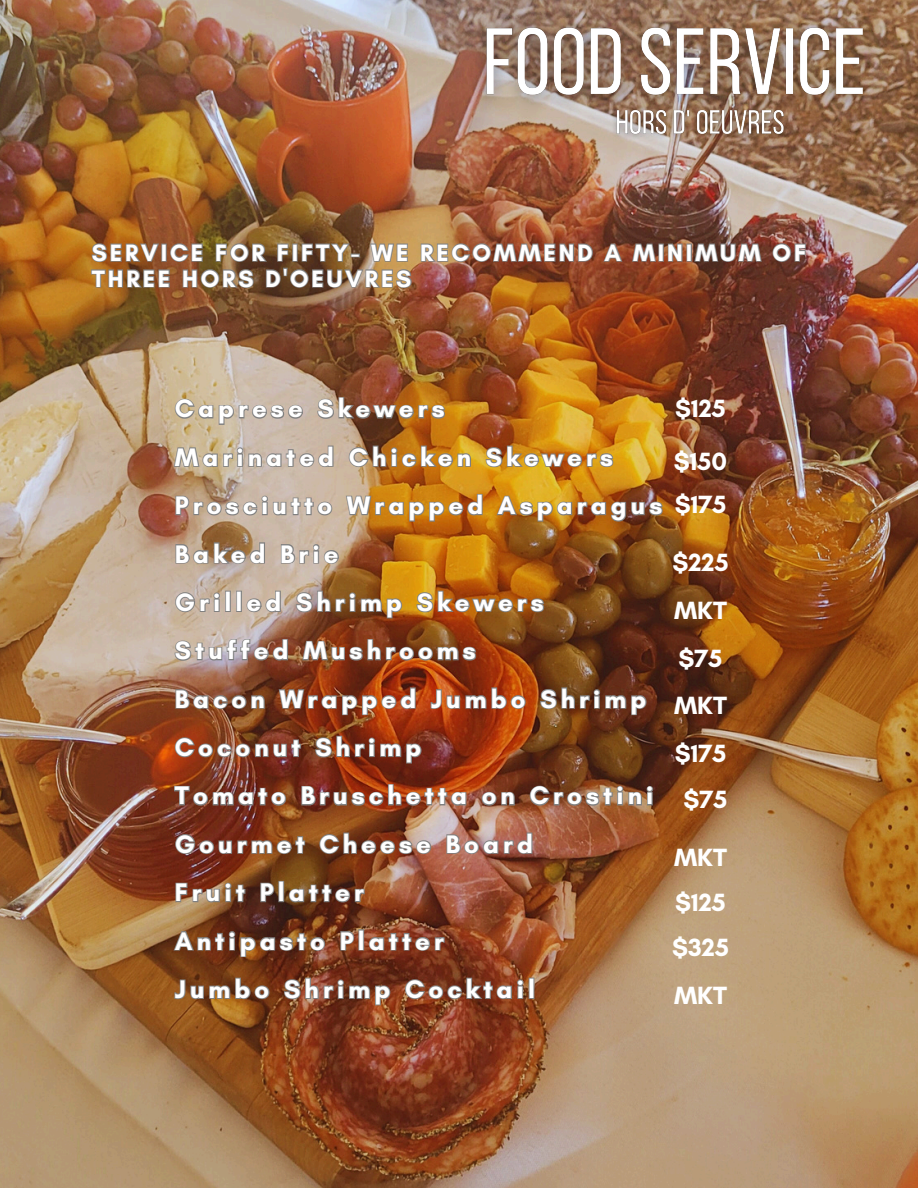
<style>
.page{position:relative;width:918px;height:1188px;background:#fff}
.page>*{position:absolute;margin:0;border:0;box-sizing:border-box;transform-origin:0 0}
.t1{font:700 25.8px "Glacial Indifference";letter-spacing:.16em;color:#fff}
.t2{font:700 25.5px "Glacial Indifference";color:#fff}
.t3{font:700 24.15px/25.8px "Glacial Indifference";letter-spacing:.12em;color:#fff}
</style>
<div class="page">
<img style="left:0;top:0;width:918px;height:1188px">
<svg style="left:173px;top:396px;width:273px;height:30px;background:#ab8f74"></svg>
<img style="left:173px;top:445px;width:442px;height:24px">
<img style="left:174px;top:493px;width:490px;height:30px">
<svg style="left:174px;top:541px;width:166px;height:24px;background:#a99786"></svg>
<img style="left:174px;top:590px;width:372px;height:29px">
<img style="left:173px;top:638px;width:305px;height:24px">
<img style="left:174px;top:686px;width:243px;height:30px">
<img style="left:430px;top:686px;width:218px;height:30px">
<img style="left:173px;top:735px;width:250px;height:30px">
<img style="left:173px;top:783px;width:482px;height:24px">
<img style="left:174px;top:832px;width:359px;height:24px">
<img style="left:174px;top:880px;width:192px;height:24px">
<img style="left:172px;top:928px;width:274px;height:30px">
<img style="left:173px;top:977px;width:362px;height:29px">
<img style="left:90px;top:241px;width:717px;height:48px">
<img style="left:463px;top:8px;width:424px;height:114px">
<img style="left:607px;top:101px;width:188px;height:45px">
<p class="t3" style="left:92px;top:239px;width:716px">SERVICE FOR FIFTY- WE RECOMMEND A MINIMUM OF<br>THREE HORS D'OEUVRES</p>
<h3 class="t1" style="left:175px;top:393px;width:271px">Caprese Skewers</h3>
<p class="t1" style="left:175px;top:441px;width:440px">Marinated Chicken Skewers</p>
<p class="t1" style="left:175px;top:490px;width:489px">Prosciutto Wrapped Asparagus</p>
<p class="t1" style="left:175px;top:538px;width:165px">Baked Brie</p>
<p class="t1" style="left:175px;top:586px;width:371px">Grilled Shrimp Skewers</p>
<p class="t1" style="left:175px;top:635px;width:303px">Stuffed Mushrooms</p>
<p class="t1" style="left:175px;top:683px;width:473px">Bacon Wrapped Jumbo Shrimp</p>
<p class="t1" style="left:175px;top:732px;width:248px">Coconut Shrimp</p>
<p class="t1" style="left:175px;top:780px;width:480px">Tomato Bruschetta on Crostini</p>
<p class="t1" style="left:175px;top:828px;width:360px">Gourmet Cheese Board</p>
<p class="t1" style="left:175px;top:877px;width:191px">Fruit Platter</p>
<p class="t1" style="left:175px;top:925px;width:271px">Antipasto Platter</p>
<p class="t1" style="left:175px;top:973px;width:362px">Jumbo Shrimp Cocktail</p>
<p class="t2" style="left:675px;top:393px;width:52px">$125</p>
<p class="t2" style="left:674px;top:446px;width:55px">$150</p>
<p class="t2" style="left:675px;top:489px;width:53px">$175</p>
<p class="t2" style="left:672px;top:547px;width:58px">$225</p>
<h3 class="t2" style="left:674px;top:595px;width:54px">MKT</h3>
<p class="t2" style="left:679px;top:642px;width:45px">$75</p>
<h3 class="t2" style="left:674px;top:690px;width:54px">MKT</h3>
<p class="t2" style="left:675px;top:738px;width:53px">$175</p>
<h3 class="t2" style="left:684px;top:783px;width:45px">$75</h3>
<p class="t2" style="left:674px;top:841px;width:54px">MKT</p>
<p class="t2" style="left:675px;top:887px;width:52px">$125</p>
<h3 class="t2" style="left:672px;top:932px;width:58px">$325</h3>
<p class="t2" style="left:674px;top:980px;width:54px">MKT</p>
</div>
